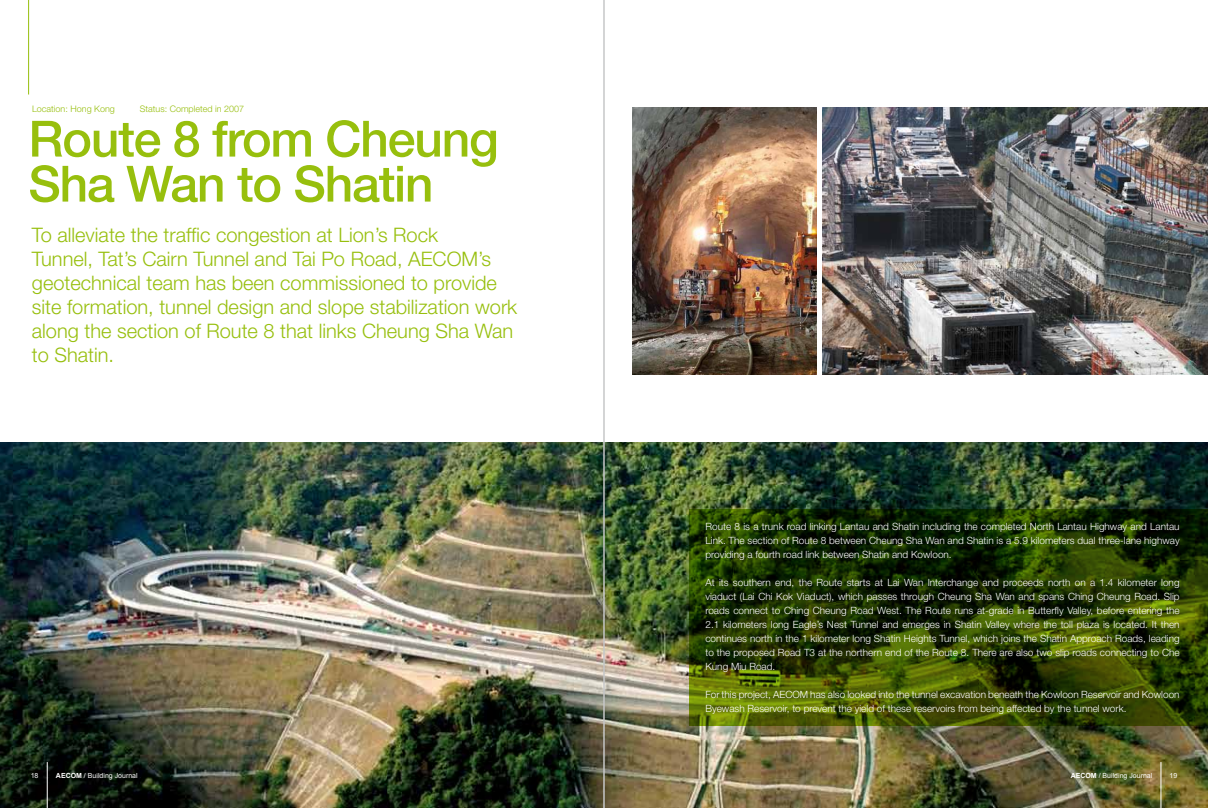
<style>
.page{position:relative;width:1208px;height:808px;background:#fff}
.page>*{position:absolute;margin:0;border:0;box-sizing:border-box;transform-origin:0 0}
.t1{font:500 50px/45px "Helvetica Neue";letter-spacing:-.025em;color:#97bf0d}
.t2{font:300 20px/24px "Helvetica Neue";color:#97bf0d}
.t3{font:300 10px/14px "Helvetica Neue";color:#fff;text-align:justify}
.t4{font:300 9px "Helvetica Neue";color:#97bf0d}
.t5{font:7px "Arial";color:#fff}
.s1{font-weight:700}
</style>
<div class="page">
<img style="left:822px;top:108px;width:386px;height:266px">
<img style="left:0;top:442px;width:1208px;height:366px">
<img style="left:632px;top:108px;width:184px;height:266px">
<hr style="left:28px;top:0;width:1px;height:95px;background:#97bf0d">
<svg style="left:689px;top:509px;width:519px;height:217px"></svg>
<hr style="left:47px;top:762px;width:1px;height:46px;background:#fff">
<hr style="left:1160px;top:762px;width:1px;height:46px;background:#fff">
<hr style="left:604px;top:0;width:1px;height:808px;background:#c6c7c8">
<p class="t4" style="left:32px;top:103px;width:84px">Location: Hong Kong</p>
<p class="t4" style="left:140px;top:103px;width:106px">Status: Completed in 2007</p>
<h1 class="t1" style="left:28px;top:116px;width:472px">Route 8 from Cheung<br>Sha Wan to Shatin</h1>
<p class="t2" style="left:32px;top:223px;width:487px">To alleviate the traffic congestion at Lion’s Rock<br>Tunnel, Tat’s Cairn Tunnel and Tai Po Road, AECOM’s geotechnical team has been commissioned to provide site formation, tunnel design and slope stabilization work along the section of Route 8 that links Cheung Sha Wan to Shatin.</p>
<p class="t3" style="left:705px;top:519px;width:476px">Route 8 is a trunk road linking Lantau and Shatin including the completed North Lantau Highway and Lantau Link. The section of Route 8 between Cheung Sha Wan and Shatin is a 5.9 kilometers dual three-lane highway providing a fourth road link between Shatin and Kowloon.</p>
<p class="t3" style="left:705px;top:575px;width:476px">At its southern end, the Route starts at Lai Wan Interchange and proceeds north on a 1.4 kilometer long viaduct (Lai Chi Kok Viaduct), which passes through Cheung Sha Wan and spans Ching Cheung Road. Slip roads connect to Ching Cheung Road West. The Route runs at-grade in Butterfly Valley, before entering the 2.1 kilometers long Eagle’s Nest Tunnel and emerges in Shatin Valley where the toll plaza is located. It then continues north in the 1 kilometer long Shatin Heights Tunnel, which joins the Shatin Approach Roads, leading to the proposed Road T3 at the northern end of the Route 8. There are also two slip roads connecting to Che Kung Miu Road.</p>
<p class="t3" style="left:705px;top:687px;width:475px">For this project, AECOM has also looked into the tunnel excavation beneath the Kowloon Reservoir and Kowloon<br>Byewash Reservoir, to prevent the yield of these reservoirs from being affected by the tunnel work.</p>
<p class="t5" style="left:31px;top:771px;width:9px">18</p>
<p class="t5" style="left:56px;top:771px;width:83px"><span class="s1">AECOM</span> / Building Journal</p>
<p class="t5" style="left:1070px;top:771px;width:83px"><span class="s1">AECOM</span> / Building Journal</p>
<p class="t5" style="left:1169px;top:771px;width:9px">19</p>
</div>
